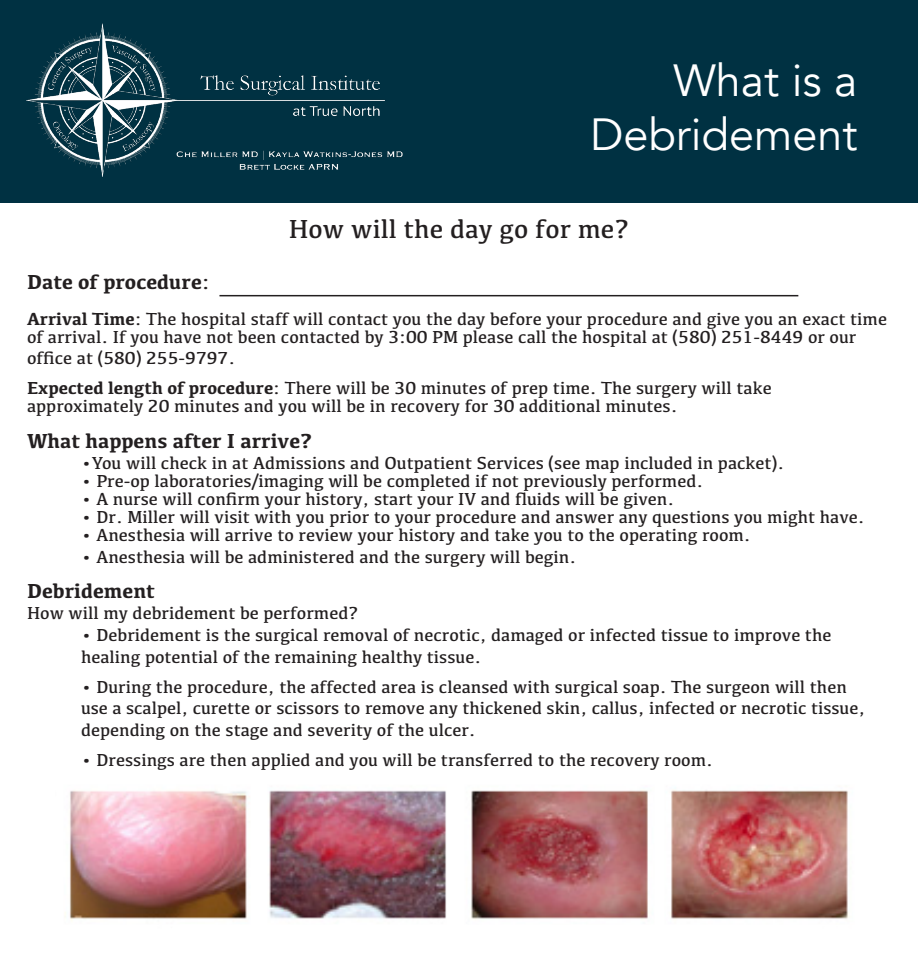
<style>
.page{position:relative;width:918px;height:972px;background:#fff}
.page>*{position:absolute;margin:0;border:0;box-sizing:border-box;transform-origin:0 0}
.t1{font:45px "Avenir";color:#fff}
.t2{font:27px "Kefa";color:#231f20}
.t3{font:700 21px "Kefa";color:#231f20}
.t4{font:18px/21.6px "Kefa";color:#231f20}
.s1{font-weight:400}
.s2{font-weight:700}
</style>
<div class="page">
<div style="left:0;top:0;width:918px;height:203px;background:#003142"></div>
<hr style="left:219px;top:295px;width:579px;height:1px;background:#231f20">
<img style="left:69px;top:790px;width:781px;height:131px">
<img style="left:26px;top:23px;width:377px;height:154px">
<p class="t1" style="left:673px;top:53px;width:186px">What is a</p>
<p class="t1" style="left:590px;top:107px;width:269px">Debridement</p>
<p class="t2" style="left:289px;top:213px;width:342px">How will the day go for me?</p>
<p class="t3" style="left:27px;top:268px;width:184px">Date of procedure<span class="s1">:</span></p>
<p class="t4" style="left:27px;top:309px;width:862px;line-height:18px"><span class="s2">Arrival Time</span>: The hospital staff will contact you the day before your procedure and give you an exact time of arrival. If you have not been contacted by 3:00 PM please call the hospital at (580) 251-8449 or our</p>
<p class="t4" style="left:27px;top:347px;width:210px">office at (580) 255-9797.</p>
<p class="t4" style="left:27px;top:377px;width:746px"><span class="s2">Expected length of procedure</span>: There will be 30 minutes of prep time. The surgery will take</p>
<p class="t4" style="left:27px;top:395px;width:652px">approximately 20 minutes and you will be in recovery for 30 additional minutes.</p>
<p class="t3" style="left:27px;top:427px;width:287px">What happens after I arrive?</p>
<p class="t4" style="left:81px;top:452px;width:705px">•You will check in at Admissions and Outpatient Services (see map included in packet).</p>
<p class="t4" style="left:81px;top:470px;width:624px">• Pre-op laboratories/imaging will be completed if not previously performed.</p>
<p class="t4" style="left:81px;top:488px;width:595px">• A nurse will confirm your history, start your IV and fluids will be given.</p>
<p class="t4" style="left:81px;top:506px;width:785px">• Dr. Miller will visit with you prior to your procedure and answer any questions you might have.</p>
<p class="t4" style="left:81px;top:524px;width:671px">• Anesthesia will arrive to review your history and take you to the operating room.</p>
<p class="t4" style="left:81px;top:546px;width:497px">• Anesthesia will be administered and the surgery will begin.</p>
<p class="t3" style="left:27px;top:577px;width:129px">Debridement</p>
<p class="t4" style="left:27px;top:602px;width:333px">How will my debridement be performed?</p>
<p class="t4" style="left:81px;top:624px;width:752px">• Debridement is the surgical removal of necrotic, damaged or infected tissue to improve the healing potential of the remaining healthy tissue.</p>
<p class="t4" style="left:81px;top:675px;width:786px">• During the procedure, the affected area is cleansed with surgical soap. The surgeon will then use a scalpel, curette or scissors to remove any thickened skin, callus, infected or necrotic tissue, depending on the stage and severity of the ulcer.</p>
<p class="t4" style="left:81px;top:748px;width:634px">• Dressings are then applied and you will be transferred to the recovery room.</p>
</div>
